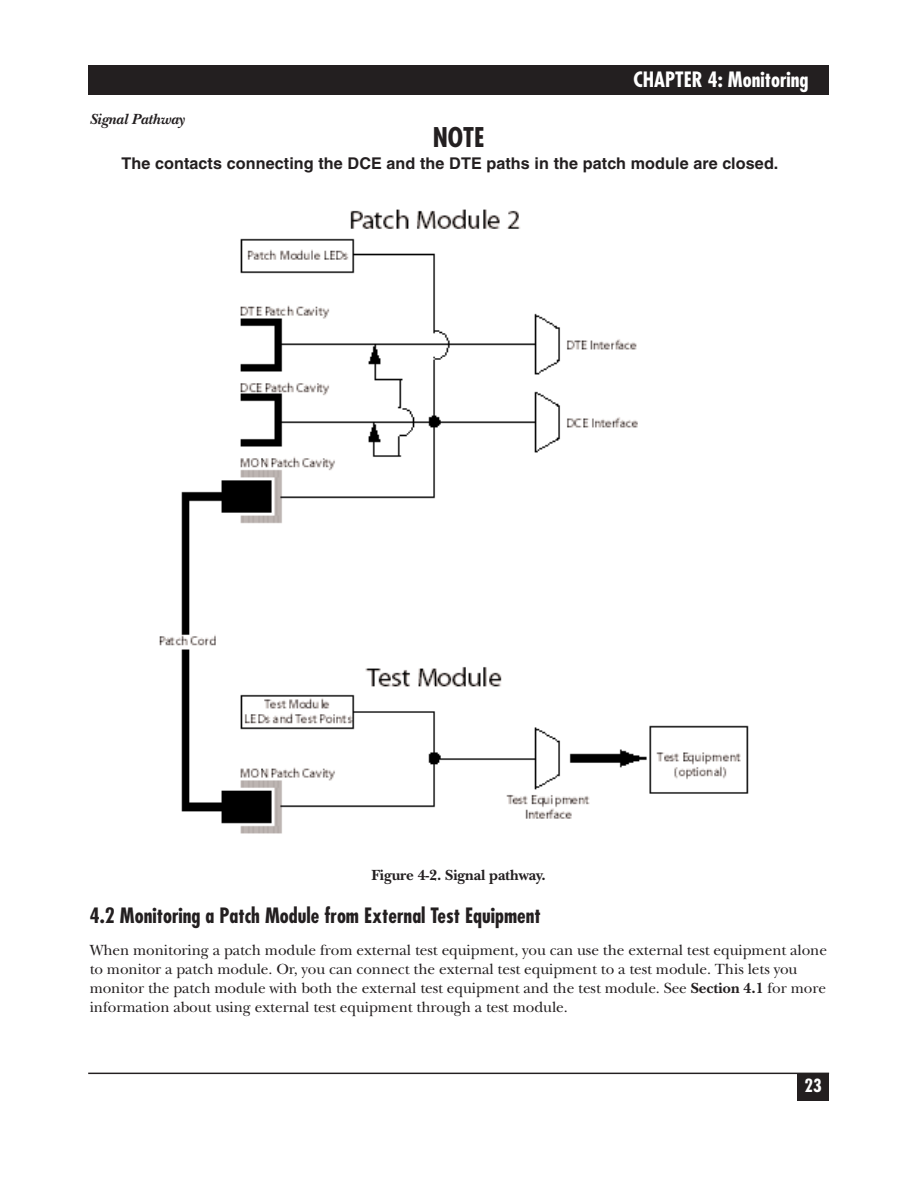
<style>
.page{position:relative;width:918px;height:1188px;background:#fff}
.page>*{position:absolute;margin:0;border:0;box-sizing:border-box;transform-origin:0 0}
.t1{font:700 condensed 26.4px "Futura";color:#231f20}
.t2{font:700 condensed 20.55px "Futura";color:#231f20}
.t3{font:700 condensed 20.55px "Futura";color:#fff}
.t4{font:700 condensed 17.7px "Futura";color:#fff}
.t5{font:700 16.2px "Helvetica";letter-spacing:.005em;color:#231f20}
.t6{font:15.3px/19px "New Baskerville";letter-spacing:-.005em;color:#231f20}
.t7{font:700 15.3px "New Baskerville";letter-spacing:-.005em;color:#231f20}
.t8{font:italic 700 15.3px "New Baskerville";letter-spacing:-.005em;color:#231f20}
.s1{font-weight:700}
</style>
<div class="page">
<div style="left:88px;top:65px;width:741px;height:29px;background:#231f20"></div>
<hr style="left:88px;top:1073px;width:741px;height:1px;background:#231f20">
<div style="left:797px;top:1073px;width:32px;height:28px;background:#231f20"></div>
<img style="left:159px;top:209px;width:590px;height:625px">
<h2 class="t3" style="left:634px;top:71px;width:176px">CHAPTER 4: Monitoring</h2>
<p class="t8" style="left:90px;top:113px;width:97px">Signal Pathway</p>
<h1 class="t1" style="left:433px;top:126px;width:53px">NOTE</h1>
<p class="t5" style="left:121px;top:157px;width:659px">The contacts connecting the DCE and the DTE paths in the patch module are closed.</p>
<p class="t7" style="left:371px;top:870px;width:176px">Figure 4-2. Signal pathway.</p>
<h2 class="t2" style="left:90px;top:907px;width:453px">4.2 Monitoring a Patch Module from External Test Equipment</h2>
<p class="t6" style="left:90px;top:942px;width:739px">When monitoring a patch module from external test equipment, you can use the external test equipment alone to monitor a patch module. Or, you can connect the external test equipment to a test module. This lets you monitor the patch module with both the external test equipment and the test module. See <span class="s1">Section 4.1</span> for more information about using external test equipment through a test module.</p>
<p class="t4" style="left:804px;top:1077px;width:19px">23</p>
</div>
